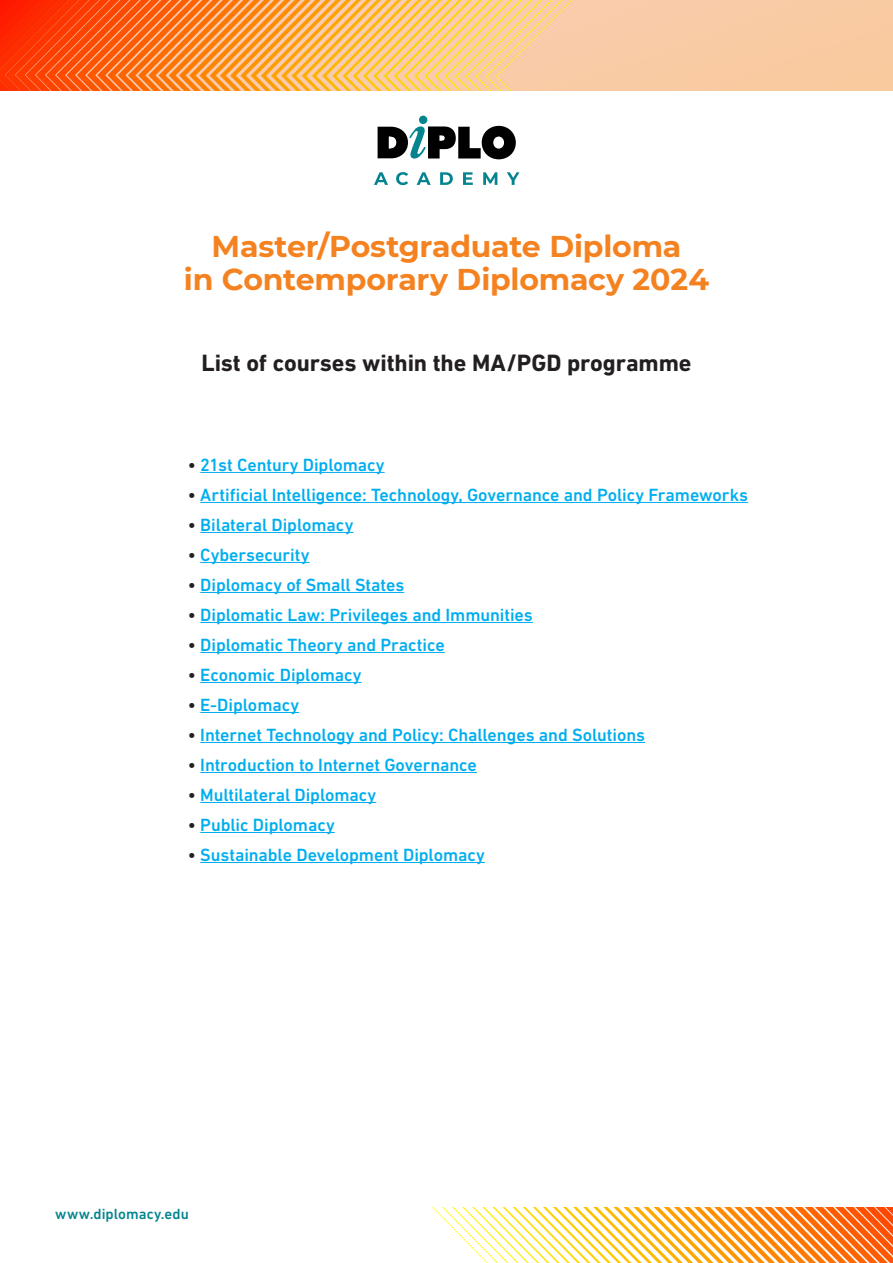
<style>
.page{position:relative;width:893px;height:1263px;background:#fff}
.page>*{position:absolute;margin:0;border:0;box-sizing:border-box;transform-origin:0 0}
.t1{font:700 30px "Montserrat";letter-spacing:-.01em;color:#f58220}
.t2{font:700 24px "DIN Next LT Pro";letter-spacing:-.005em;color:#231f20}
.t3{font:500 18px "DIN Next LT Pro";letter-spacing:-.005em;color:#00aeef}
.t4{font:500 15px "DIN Next LT Pro";letter-spacing:.005em;color:#03848e}
.s1{color:#231f20}
</style>
<div class="page">
<img style="left:433px;top:1208px;width:460px;height:55px">
<hr style="left:200px;top:472px;width:185px;height:1px;background:#00aeef">
<hr style="left:200px;top:502px;width:548px;height:1px;background:#00aeef">
<hr style="left:200px;top:532px;width:153px;height:1px;background:#00aeef">
<hr style="left:200px;top:562px;width:110px;height:1px;background:#00aeef">
<hr style="left:200px;top:592px;width:204px;height:1px;background:#00aeef">
<hr style="left:200px;top:622px;width:333px;height:1px;background:#00aeef">
<hr style="left:200px;top:652px;width:245px;height:1px;background:#00aeef">
<hr style="left:200px;top:682px;width:162px;height:1px;background:#00aeef">
<hr style="left:200px;top:712px;width:99px;height:1px;background:#00aeef">
<hr style="left:200px;top:742px;width:445px;height:1px;background:#00aeef">
<hr style="left:200px;top:772px;width:277px;height:1px;background:#00aeef">
<hr style="left:200px;top:802px;width:176px;height:1px;background:#00aeef">
<hr style="left:200px;top:832px;width:135px;height:1px;background:#00aeef">
<hr style="left:200px;top:862px;width:285px;height:1px;background:#00aeef">
<svg style="left:374px;top:172px;width:14px;height:13px"></svg>
<svg style="left:396px;top:172px;width:12px;height:13px"></svg>
<svg style="left:417px;top:172px;width:14px;height:13px"></svg>
<svg style="left:440px;top:172px;width:13px;height:13px"></svg>
<svg style="left:463px;top:172px;width:10px;height:13px"></svg>
<svg style="left:483px;top:172px;width:14px;height:13px"></svg>
<svg style="left:507px;top:172px;width:12px;height:13px"></svg>
<svg style="left:378px;top:116px;width:138px;height:43px"></svg>
<img style="left:0;top:0;width:893px;height:90px">
<p class="t1" style="left:212px;top:224px;width:471px">Master/Postgraduate Diploma</p>
<p class="t1" style="left:184px;top:257px;width:527px">in Contemporary Diplomacy 2024</p>
<p class="t2" style="left:201px;top:349px;width:491px">List of courses within the MA/PGD programme</p>
<p class="t3" style="left:188px;top:454px;width:198px"><span class="s1">•</span> 21st Century Diplomacy</p>
<p class="t3" style="left:188px;top:484px;width:562px"><span class="s1">•</span> Artificial Intelligence: Technology, Governance and Policy Frameworks</p>
<p class="t3" style="left:188px;top:514px;width:167px"><span class="s1">•</span> Bilateral Diplomacy</p>
<p class="t3" style="left:188px;top:544px;width:123px"><span class="s1">•</span> Cybersecurity</p>
<p class="t3" style="left:188px;top:574px;width:218px"><span class="s1">•</span> Diplomacy of Small States</p>
<p class="t3" style="left:188px;top:604px;width:347px"><span class="s1">•</span> Diplomatic Law: Privileges and Immunities</p>
<p class="t3" style="left:188px;top:634px;width:258px"><span class="s1">•</span> Diplomatic Theory and Practice</p>
<p class="t3" style="left:188px;top:664px;width:175px"><span class="s1">•</span> Economic Diplomacy</p>
<p class="t3" style="left:188px;top:694px;width:113px"><span class="s1">•</span> E-Diplomacy</p>
<p class="t3" style="left:188px;top:724px;width:459px"><span class="s1">•</span> Internet Technology and Policy: Challenges and Solutions</p>
<p class="t3" style="left:188px;top:754px;width:291px"><span class="s1">•</span> Introduction to Internet Governance</p>
<p class="t3" style="left:188px;top:784px;width:190px"><span class="s1">•</span> Multilateral Diplomacy</p>
<p class="t3" style="left:188px;top:814px;width:148px"><span class="s1">•</span> Public Diplomacy</p>
<p class="t3" style="left:188px;top:844px;width:299px"><span class="s1">•</span> Sustainable Development Diplomacy</p>
<p class="t4" style="left:55px;top:1205px;width:135px">www.diplomacy.edu</p>
</div>
